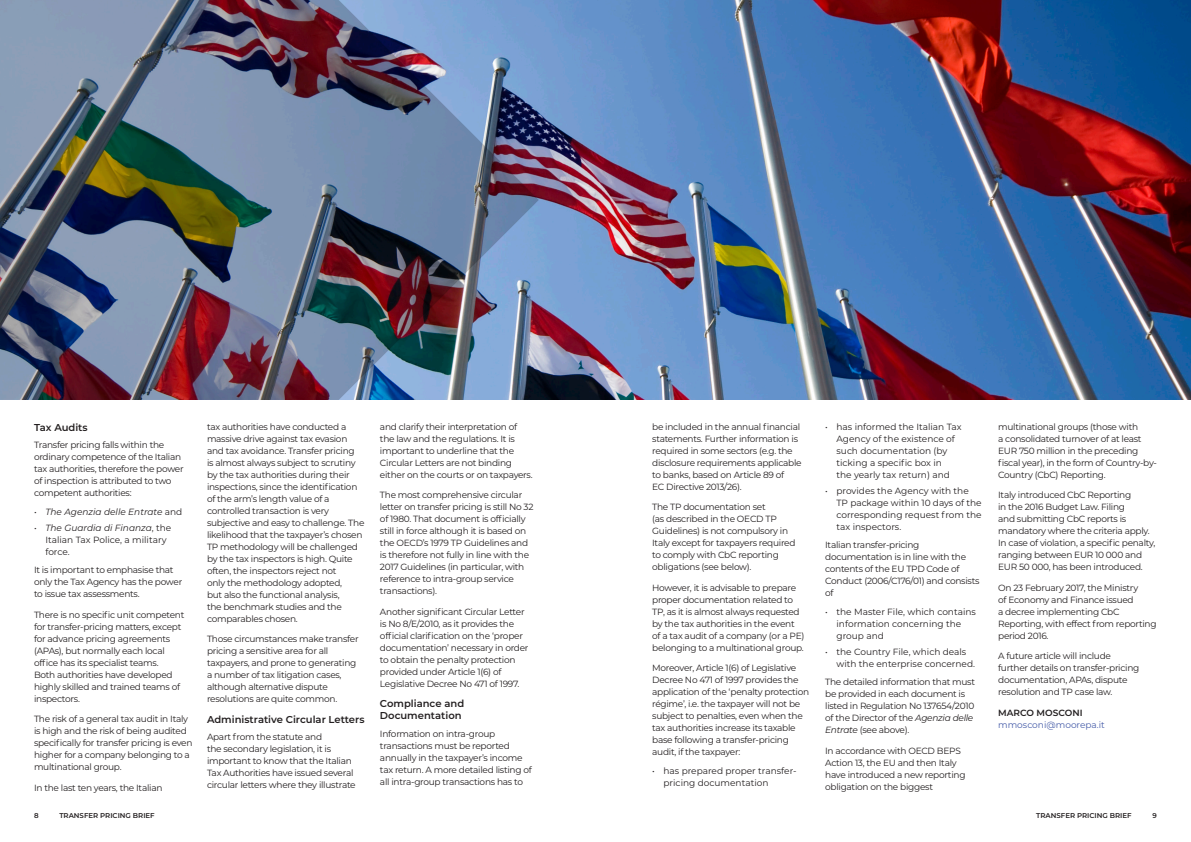
<style>
.page{position:relative;width:1191px;height:842px;background:#fff}
.page>*{position:absolute;margin:0;border:0;box-sizing:border-box;transform-origin:0 0}
.t1{font:600 10px/12px "Montserrat";color:#231f20}
.Body{font:9px/12px "Montserrat";letter-spacing:-.03em;color:#231f20}
.Body-2{font:9px/12px "Montserrat";color:#231f20}
.Body-3{font:9px/12px "Montserrat";color:#475da9}
.t2{font:italic 9px "Montserrat";color:#231f20}
.Pagination{font:600 7px "Montserrat";color:#231f20}
.s1{font-style:normal}
.s2{font-style:italic}
.s3{font-weight:600;color:#231f20}
</style>
<div class="page">
<img style="left:539px;top:0;width:652px;height:400px">
<img style="left:0;top:0;width:539px;height:400px">
<h3 class="t1" style="left:34px;top:421px;width:55px">Tax Audits</h3>
<p class="Body" style="left:34px;top:439px;width:151px">Transfer pricing falls within the ordinary competence of the Italian tax authorities, therefore the power of inspection is attributed to two competent authorities:</p>
<p class="t2" style="left:34px;top:505px;width:150px">• The Agenzia delle Entrate <span class="s1">and</span></p>
<p class="Body-2" style="left:45px;top:521px;width:127px;text-indent:-11px"><span class="s2">• The Guardia di Finanza</span>, the<br>Italian Tax Police, a military force.</p>
<p class="Body" style="left:34px;top:564px;width:150px">It is important to emphasise that only the Tax Agency has the power to issue tax assessments.</p>
<p class="Body" style="left:34px;top:608px;width:152px">There is no specific unit competent for transfer-pricing matters, except for advance pricing agreements (APAs), but normally each local office has its specialist teams.<br>Both authorities have developed highly skilled and trained teams of inspectors.</p>
<p class="Body" style="left:34px;top:713px;width:160px">The risk of a general tax audit in Italy is high and the risk of being audited specifically for transfer pricing is even higher for a company belonging to a multinational group.</p>
<p class="Body" style="left:34px;top:781px;width:130px">In the last ten years, the Italian</p>
<p class="Body" style="left:207px;top:420px;width:159px">tax authorities have conducted a massive drive against tax evasion and tax avoidance. Transfer pricing<br>is almost always subject to scrutiny by the tax authorities during their inspections, since the identification of the arm’s length value of a controlled transaction is very subjective and easy to challenge. The likelihood that the taxpayer’s chosen TP methodology will be challenged by the tax inspectors is high. Quite often, the inspectors reject not<br>only the methodology adopted,<br>but also the functional analysis,<br>the benchmark studies and the comparables chosen.</p>
<p class="Body" style="left:207px;top:633px;width:153px">Those circumstances make transfer pricing a sensitive area for all taxpayers, and prone to generating a number of tax litigation cases, although alternative dispute resolutions are quite common.</p>
<h3 class="t1" style="left:207px;top:713px;width:159px">Administrative Circular Letters</h3>
<p class="Body" style="left:207px;top:731px;width:150px">Apart from the statute and<br>the secondary legislation, it is important to know that the Italian Tax Authorities have issued several circular letters where they illustrate</p>
<p class="Body" style="left:380px;top:420px;width:154px">and clarify their interpretation of the law and the regulations. It is important to underline that the Circular Letters are not binding either on the courts or on taxpayers.</p>
<p class="Body" style="left:380px;top:489px;width:155px">The most comprehensive circular letter on transfer pricing is still No 32 of 1980. That document is officially still in force although it is based on the OECD’s 1979 TP Guidelines and is therefore not fully in line with the 2017 Guidelines (in particular, with reference to intra-group service transactions).</p>
<p class="Body" style="left:380px;top:605px;width:150px">Another significant Circular Letter is No 8/E/2010, as it provides the official clarification on the ‘proper documentation’ necessary in order to obtain the penalty protection provided under Article 1(6) of Legislative Decree No 471 of 1997.</p>
<h3 class="t1" style="left:380px;top:697px;width:86px">Compliance and<br>Documentation</h3>
<p class="Body" style="left:380px;top:727px;width:153px">Information on intra-group transactions must be reported annually in the taxpayer’s income tax return. A more detailed listing of all intra-group transactions has to</p>
<p class="Body" style="left:652px;top:420px;width:151px">be included in the annual financial statements. Further information is required in some sectors (e.g. the disclosure requirements applicable to banks, based on Article 89 of<br>EC Directive 2013/26).</p>
<p class="Body" style="left:652px;top:501px;width:145px">The TP documentation set<br>(as described in the OECD TP<br>Guidelines) is not compulsory in<br>Italy except for taxpayers required to comply with CbC reporting obligations (see below).</p>
<p class="Body" style="left:652px;top:581px;width:154px">However, it is advisable to prepare proper documentation related to TP, as it is almost always requested by the tax authorities in the event of a tax audit of a company (or a PE) belonging to a multinational group.</p>
<p class="Body" style="left:652px;top:662px;width:158px">Moreover, Article 1(6) of Legislative Decree No 471 of 1997 provides the application of the ‘penalty protection régime’, i.e. the taxpayer will not be subject to penalties, even when the tax authorities increase its taxable base following a transfer-pricing audit, if the taxpayer:</p>
<p class="Body-2" style="left:663px;top:764px;width:135px;text-indent:-11px">• has prepared proper transfer&shy;pricing documentation</p>
<p class="Body-2" style="left:836px;top:420px;width:127px;text-indent:-11px">• has informed the Italian Tax<br>Agency of the existence of such documentation (by ticking a specific box in<br>the yearly tax return) and</p>
<p class="Body-2" style="left:836px;top:484px;width:147px;text-indent:-11px">• provides the Agency with the<br>TP package within 10 days of the corresponding request from the tax inspectors.</p>
<p class="Body" style="left:825px;top:539px;width:156px">Italian transfer-pricing documentation is in line with the contents of the EU TPD Code of<br>Conduct (2006/C176/01) and consists of</p>
<p class="Body-2" style="left:836px;top:605px;width:141px;text-indent:-11px">• the Master File, which contains information concerning the group and</p>
<p class="Body-2" style="left:836px;top:645px;width:140px;text-indent:-11px">• the Country File, which deals with the enterprise concerned.</p>
<p class="Body" style="left:825px;top:676px;width:151px">The detailed information that must be provided in each document is listed in Regulation No 137654/2010 of the Director of the <span class="s2">Agenzia delle<br>Entrate</span> (see above).</p>
<p class="Body" style="left:825px;top:744px;width:142px">In accordance with OECD BEPS<br>Action 13, the EU and then Italy have introduced a new reporting obligation on the biggest</p>
<p class="Body" style="left:998px;top:420px;width:160px">multinational groups (those with<br>a consolidated turnover of at least EUR 750 million in the preceding fiscal year), in the form of Country-by-Country (CbC) Reporting.</p>
<p class="Body" style="left:998px;top:489px;width:159px">Italy introduced CbC Reporting<br>in the 2016 Budget Law. Filing<br>and submitting CbC reports is mandatory where the criteria apply.<br>In case of violation, a specific penalty, ranging between EUR 10 000 and<br>EUR 50 000, has been introduced.</p>
<p class="Body" style="left:998px;top:581px;width:160px">On 23 February 2017, the Ministry<br>of Economy and Finance issued<br>a decree implementing CbC<br>Reporting, with effect from reporting period 2016.</p>
<p class="Body" style="left:998px;top:650px;width:143px">A future article will include further details on transfer-pricing documentation, APAs, dispute resolution and TP case law.</p>
<p class="Body-3" style="left:998px;top:706px;width:108px"><span class="s3">MARCO MOSCONI </span>mmosconi@moorepa.it</p>
<p class="Pagination" style="left:34px;top:810px;width:6px">8</p>
<p class="Pagination" style="left:59px;top:810px;width:97px">TRANSFER PRICING BRIEF</p>
<p class="Pagination" style="left:1036px;top:810px;width:97px">TRANSFER PRICING BRIEF</p>
<p class="Pagination" style="left:1152px;top:810px;width:6px">9</p>
</div>
